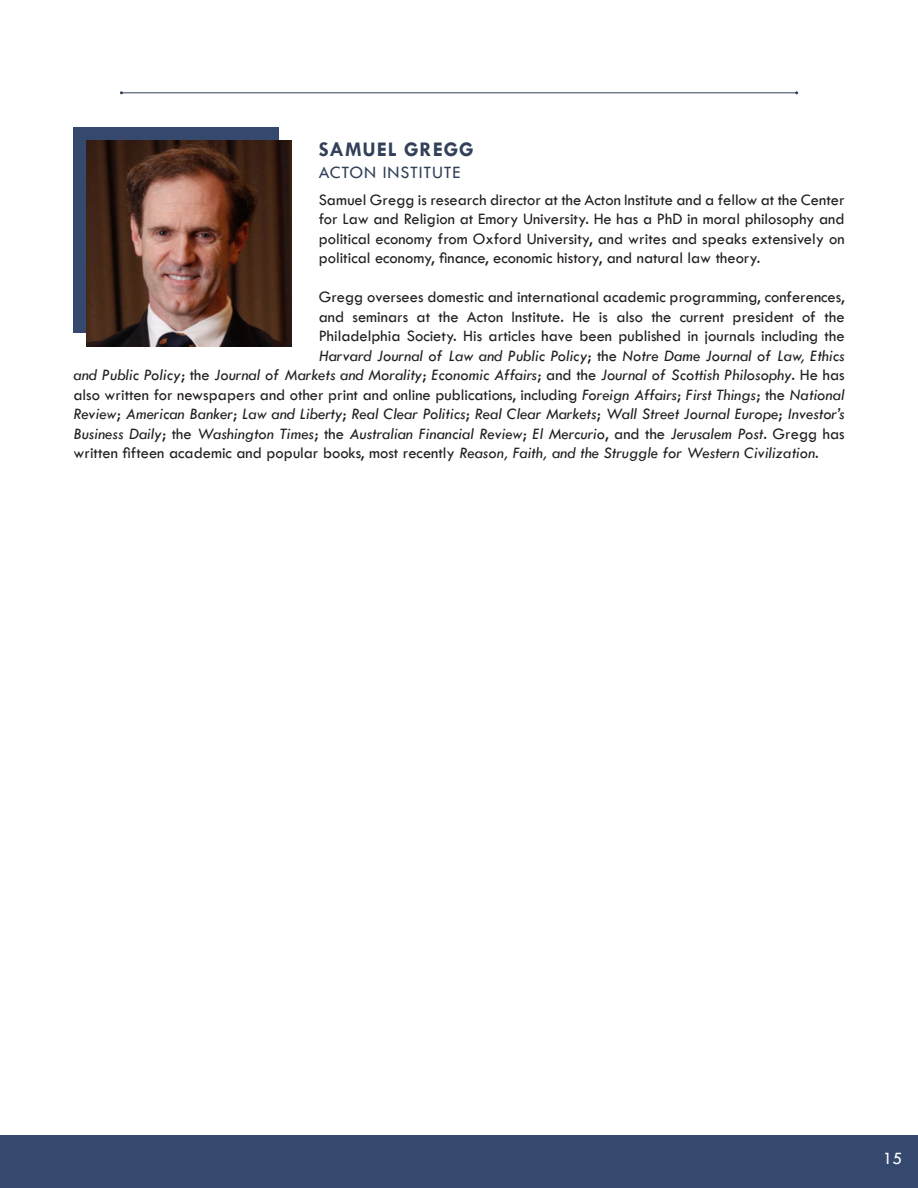
<style>
.page{position:relative;width:918px;height:1188px;background:#fff}
.page>*{position:absolute;margin:0;border:0;box-sizing:border-box;transform-origin:0 0}
.t1{font:700 21px "Tw Cen";letter-spacing:.045em;color:#324159}
.t2{font:18px "Tw Cen";letter-spacing:.045em;color:#324159}
.t3{font:16.5px/19.5px "Tw Cen";color:#231f20;text-align:justify}
.t4{font:italic 16.5px "Tw Cen";color:#231f20}
.t5{font:15px "Tw Cen";color:#fff}
.s1{font-style:normal}
.s2{font-style:italic}
.s3{font-size:18px}
</style>
<div class="page">
<div style="left:0;top:1135px;width:918px;height:53px;background:#34496d"></div>
<div style="left:73px;top:128px;width:206px;height:205px;background:#34496d"></div>
<img style="left:87px;top:141px;width:205px;height:205px">
<hr style="left:121px;top:92px;width:676px;height:1px;background:#324159">
<p class="t1" style="left:319px;top:137px;width:156px">SAMUEL GREGG</p>
<p class="t2" style="left:319px;top:162px;width:143px">ACTON INSTITUTE</p>
<p class="t3" style="left:319px;top:190px;width:527px">Samuel Gregg is research director at the Acton Institute and a fellow at the Center for Law and Religion at Emory University. He has a PhD in moral philosophy and political economy from Oxford University, and writes and speaks extensively on political economy, finance, economic history, and natural law theory.</p>
<p class="t3" style="left:319px;top:287px;width:527px">Gregg oversees domestic and international academic programming, conferences,</p>
<p class="t3" style="left:319px;top:307px;width:527px">and seminars at the Acton Institute. He is also the current president of the</p>
<p class="t3" style="left:319px;top:326px;width:527px">Philadelphia Society. His articles have been published in journals including the</p>
<p class="t4" style="left:319px;top:346px;width:527px">Harvard Journal of Law and Public Policy<span class="s1">; the</span> Notre Dame Journal of Law, Ethics</p>
<p class="t4" style="left:74px;top:365px;width:773px">and Public Policy<span class="s1">; the</span> Journal of Markets and Morality<span class="s1">;</span> Economic Affairs<span class="s1">; and the</span> Journal of Scottish Philosophy<span class="s1">. He has</span></p>
<p class="t3" style="left:74px;top:385px;width:773px">also written for newspapers and other print and online publications, including <span class="s2">Foreign Affairs</span>; <span class="s2">First Things</span>; the <span class="s2">National</span></p>
<p class="t4" style="left:74px;top:404px;width:773px">Review<span class="s1">;</span> American Banker<span class="s1">;</span> Law and Liberty<span class="s1">;</span> Real Clear Politics<span class="s1">;</span> Real Clear Markets<span class="s1">;</span> Wall Street Journal Europe<span class="s1">;</span> Investor’s</p>
<p class="t4" style="left:74px;top:424px;width:773px">Business Daily<span class="s1">; the</span> Washington Times<span class="s1">; the</span> Australian Financial Review<span class="s1">;</span> El Mercurio<span class="s1">, and the</span> Jerusalem Post<span class="s1">. Gregg has</span></p>
<p class="t3" style="left:74px;top:443px;width:747px">written fifteen academic and popular books, most recently <span class="s2">Reason, Faith, and the Struggle for Western Civilization</span>.</p>
<p class="t5" style="left:850px;top:1151px;width:54px">15 <span class="s3">15</span></p>
</div>
